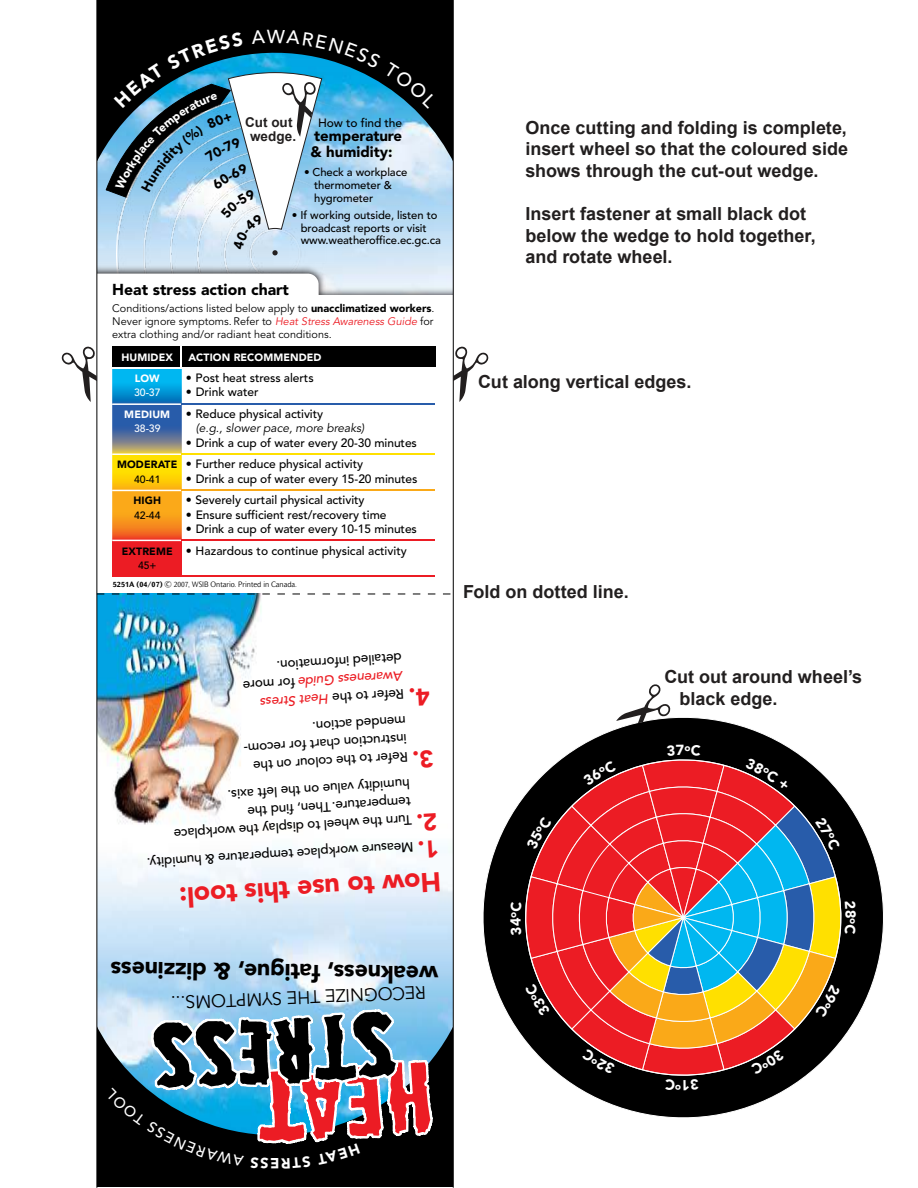
<style>
.page{position:relative;width:918px;height:1188px;background:#fff}
.page>*{position:absolute;margin:0;border:0;box-sizing:border-box;transform-origin:0 0}
.t1{font:900 27px "Avenir";color:#ec1c24}
.t2{font:900 23.25px "Avenir";color:#000}
.t3{font:700 18px/21.6px "Arial";color:#221f1f}
.t4{font:18px "Avenir";color:#000}
.t5{font:900 15.75px "Avenir";color:#000}
.t6{font:900 15px/15.3px "Avenir";letter-spacing:-.01em;color:#000}
.t7{font:900 14.55px "Avenir";color:#fff}
.t8{font:500 13.5px/18.1px "Avenir";color:#000}
.t9{font:700 13.5px/13.5px "Arial";letter-spacing:.01em;color:#221f1f;text-align:center}
.t10{font:500 12px/21.8px "Avenir";letter-spacing:-.005em;color:#000}
.t11{font:italic 12px "Avenir";letter-spacing:-.005em;color:#000}
.t12{font:500 11.25px/12.8px "Avenir";letter-spacing:-.01em;color:#000}
.t13{font:10.8px/12.8px "Avenir";color:#000;text-align:justify}
.t14{font:900 10.5px "Avenir";letter-spacing:.01em;color:#fff}
.t15{font:500 10.5px "Avenir";letter-spacing:-.005em;color:#000}
.t16{font:500 10.5px "Avenir";letter-spacing:-.005em;color:#fff}
.t17{font:900 10.5px "Avenir";color:#000}
.t18{font:300 7.5px "Mahsuri Sans";color:#000}
.s1{font-weight:900}
.s2{font-style:italic;color:#ec1c24}
.s3{font-weight:900;font-size:10.5px}
.s4{font-weight:700}
.s5{font-style:italic;color:#ec1c23}
</style>
<div class="page">
<div style="left:117px;top:255px;width:316px;height:8px;background:#d1e6f6"></div>
<svg style="left:98px;top:0;width:355px;height:239px;background:#181d20"></svg>
<img style="left:98px;top:263px;width:355px;height:11px">
<svg style="left:98px;top:274px;width:355px;height:320px"></svg>
<img style="left:112px;top:368px;width:70px;height:172px">
<div style="left:112px;top:346px;width:324px;height:21px;background:#000"></div>
<div style="left:112px;top:541px;width:70px;height:35px;background:#ec1c24"></div>
<hr style="left:112px;top:403px;width:70px;height:2px;background:#fff">
<hr style="left:112px;top:454px;width:70px;height:1px;background:#fff">
<hr style="left:112px;top:490px;width:70px;height:1px;background:#fff">
<hr style="left:112px;top:540px;width:70px;height:1px;background:#fff">
<hr style="left:182px;top:403px;width:253px;height:2px;background:#285caa">
<hr style="left:182px;top:454px;width:253px;height:1px;background:#ffe000">
<hr style="left:182px;top:490px;width:253px;height:1px;background:#faa918">
<hr style="left:182px;top:540px;width:253px;height:1px;background:#ec1c24">
<hr style="left:112px;top:575px;width:323px;height:2px;background:#ec1c24">
<hr style="left:109px;top:367px;width:339px;height:1px;background:#fff">
<svg style="left:181px;top:345px;width:1px;height:22px"></svg>
<img style="left:98px;top:595px;width:355px;height:354px">
<svg style="left:98px;top:949px;width:355px;height:238px;background:#7e97a8"></svg>
<svg style="left:98px;top:594px;width:355px;height:1px"></svg>
<hr style="left:97px;top:0;width:1px;height:1188px;background:#000">
<hr style="left:453px;top:0;width:1px;height:1188px;background:#000">
<svg style="left:483px;top:717px;width:401px;height:401px"></svg>
<svg style="left:503px;top:738px;width:360px;height:360px"></svg>
<svg style="left:61px;top:346px;width:36px;height:56px"></svg>
<svg style="left:453px;top:346px;width:36px;height:56px"></svg>
<svg style="left:616px;top:684px;width:55px;height:39px"></svg>
<svg style="left:105px;top:30px;width:332px;height:225px;background:#799caf"></svg>
<svg style="left:419px;top:840px;width:19px;height:18px"></svg>
<svg style="left:417px;top:813px;width:20px;height:18px"></svg>
<svg style="left:413px;top:750px;width:20px;height:18px"></svg>
<svg style="left:410px;top:688px;width:20px;height:17px"></svg>
<svg style="left:105px;top:1009px;width:328px;height:160px;background:#555b68"></svg>
<svg style="left:510px;top:745px;width:346px;height:345px;background:#93564b"></svg>
<p class="t9" style="left:245px;top:117px;width:53px">Cut out wedge.</p>
<p class="t10" style="left:318px;top:114px;width:86px">How to find the</p>
<p class="t6" style="left:310px;top:130px;width:93px">temperature &amp; humidity:</p>
<p class="t12" style="left:314px;top:167px;width:95px;text-indent:-10px">• Check a workplace thermometer &amp; hygrometer</p>
<p class="t12" style="left:301px;top:210px;width:142px;text-indent:-9px">• If working outside, listen to broadcast reports or visit www.weatheroffice.ec.gc.ca</p>
<h3 class="t5" style="left:112px;top:283px;width:178px">Heat stress action chart</h3>
<p class="t13" style="left:112px;top:303px;width:324px">Conditions/actions listed below apply to <span class="s1">unacclimatized workers</span>.<br>Never ignore symptoms. Refer to <span class="s2">Heat Stress Awareness Guide</span> for extra clothing and/or radiant heat conditions.</p>
<p class="t14" style="left:121px;top:353px;width:53px">HUMIDEX</p>
<p class="t14" style="left:188px;top:353px;width:135px">ACTION RECOMMENDED</p>
<p class="t14" style="left:135px;top:374px;width:27px">LOW</p>
<p class="t10" style="left:186px;top:368px;width:129px">• Post heat stress alerts</p>
<p class="t16" style="left:134px;top:388px;width:28px">30-37</p>
<p class="t10" style="left:186px;top:383px;width:74px">• Drink water</p>
<p class="t14" style="left:124px;top:410px;width:47px">MEDIUM</p>
<p class="t10" style="left:186px;top:404px;width:139px">• Reduce physical activity</p>
<p class="t16" style="left:134px;top:424px;width:28px">38-39</p>
<p class="t11" style="left:196px;top:423px;width:170px">(e.g., slower pace, more breaks)</p>
<p class="t10" style="left:117px;top:433px;width:301px;text-indent:69px">• Drink a cup of water every 20-30 minutes<br><span class="s3">MODERATE</span> • Further reduce physical activity</p>
<p class="t15" style="left:134px;top:475px;width:28px">40-41</p>
<p class="t10" style="left:186px;top:469px;width:233px">• Drink a cup of water every 15-20 minutes</p>
<p class="t17" style="left:133px;top:496px;width:29px">HIGH</p>
<p class="t10" style="left:186px;top:491px;width:180px">• Severely curtail physical activity</p>
<p class="t15" style="left:134px;top:511px;width:28px">42-44</p>
<p class="t10" style="left:186px;top:505px;width:202px">• Ensure sufficient rest/recovery time</p>
<p class="t10" style="left:122px;top:519px;width:297px;text-indent:64px">• Drink a cup of water every 10-15 minutes<br><span class="s3">EXTREME</span> • Hazardous to continue physical activity</p>
<p class="t15" style="left:138px;top:561px;width:20px">45+</p>
<p class="t18" style="left:113px;top:581px;width:186px"><span class="s4">5251A (04/07)</span> © 2007, WSIB Ontario. Printed in Canada.</p>
<p class="t8" style="left:404px;top:683px;width:162px;rotate:176deg"><span class="s5">Awareness Guide</span> for more detailed information.</p>
<p class="t8" style="left:405px;top:701px;width:145px;rotate:176deg">Refer to the <span class="s5">Heat Stress</span></p>
<p class="t8" style="left:408px;top:746px;width:165px;rotate:176deg">instruction chart for recom&shy;mended action.</p>
<p class="t8" style="left:409px;top:764px;width:156px;rotate:176deg">Refer to the colour on the</p>
<p class="t8" style="left:411px;top:809px;width:184px;rotate:176deg">temperature. Then, find the humidity value on the left axis.</p>
<p class="t8" style="left:412px;top:826px;width:240px;rotate:176deg">Turn the wheel to display the workplace</p>
<p class="t8" style="left:414px;top:853px;width:268px;rotate:176deg">Measure workplace temperature &amp; humidity.</p>
<h1 class="t1" style="left:442px;top:891px;width:263px;rotate:176deg">How to use this tool:</h1>
<h2 class="t2" style="left:438px;top:985px;width:329px;rotate:-179deg">weakness, fatigue, &amp; dizziness</h2>
<h3 class="t4" style="left:426px;top:1000px;width:257px;rotate:178deg">RECOGNIZE THE SYMPTOMS...</h3>
<h3 class="t3" style="left:525px;top:118px;width:324px;text-align:justify">Once cutting and folding is complete, insert wheel so that the coloured side shows through the cut-out wedge.</h3>
<h3 class="t3" style="left:525px;top:204px;width:292px">Insert fastener at small black dot below the wedge to hold together, and rotate wheel.</h3>
<h3 class="t3" style="left:478px;top:372px;width:215px">Cut along vertical edges.</h3>
<h3 class="t3" style="left:463px;top:582px;width:167px">Fold on dotted line.</h3>
<h3 class="t3" style="left:679px;top:668px;width:184px;text-indent:-15px">Cut out around wheel’s black edge.</h3>
<p class="t7" style="left:280px;top:1170px;width:11px;rotate:-180deg">E</p>
</div>
